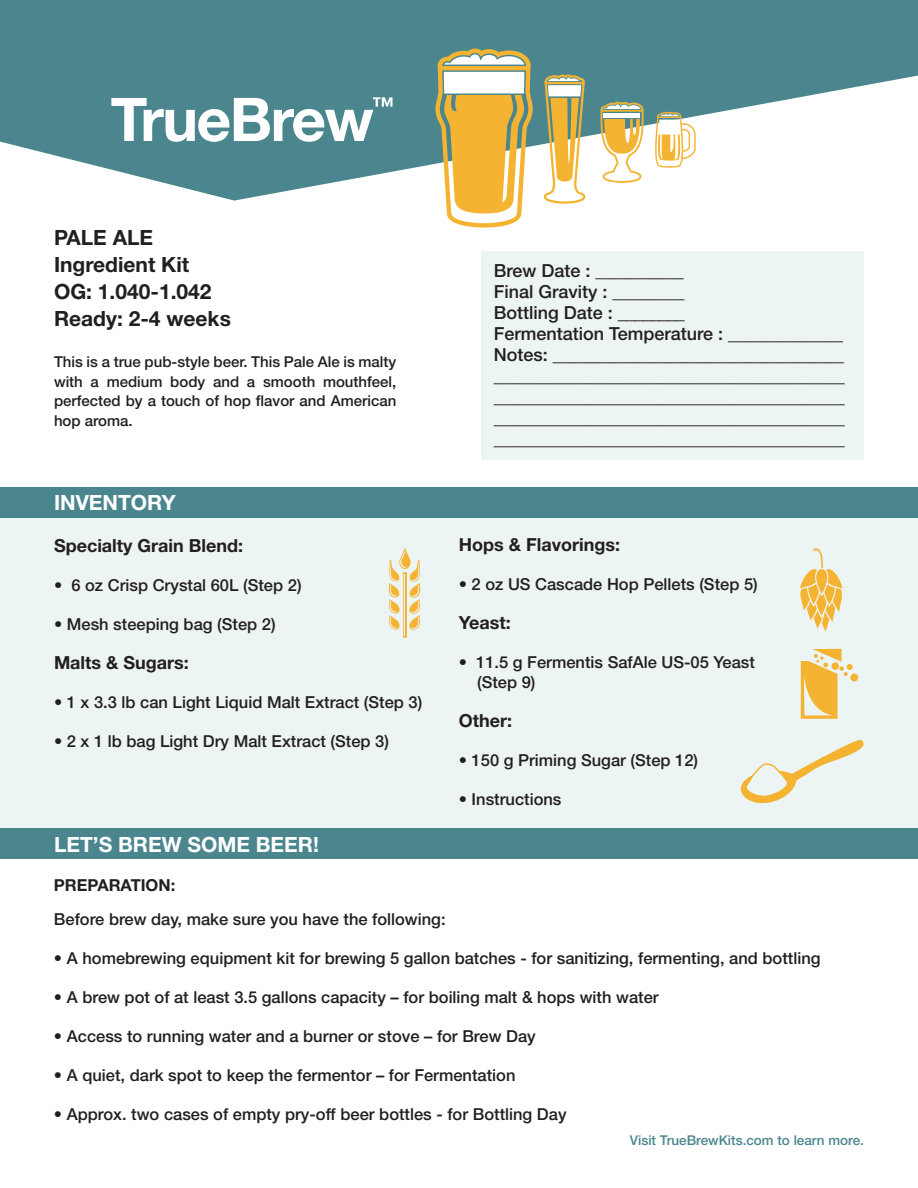
<style>
.page{position:relative;width:918px;height:1188px;background:#fff}
.page>*{position:absolute;margin:0;border:0;box-sizing:border-box;transform-origin:0 0}
.t1{font:700 21px/27px "Helvetica Neue";color:#231f20}
.t2{font:700 21px "Helvetica Neue";color:#fff}
.t3{font:500 18px/21px "Helvetica Neue";color:#231f20}
.t4{font:700 18px "Helvetica Neue";color:#231f20}
.t5{font:500 16.5px/19.5px "Helvetica Neue";color:#231f20}
.t6{font:700 16.5px "Helvetica Neue";color:#231f20}
.t7{font:500 15px/19.5px "Helvetica Neue";color:#231f20;text-align:justify}
.t8{font:500 13.5px "Helvetica Neue";color:#4b868e}
</style>
<div class="page">
<div style="left:482px;top:252px;width:382px;height:208px;background:#edf4f4"></div>
<div style="left:0;top:513px;width:918px;height:320px;background:#edf4f4"></div>
<svg style="left:0;top:0;width:918px;height:201px;fill:#4b868e"></svg>
<svg style="left:111px;top:97px;width:281px;height:46px"></svg>
<svg style="left:435px;top:49px;width:98px;height:179px"></svg>
<svg style="left:544px;top:74px;width:41px;height:130px"></svg>
<svg style="left:599px;top:102px;width:46px;height:81px"></svg>
<hr style="left:603px;top:113px;width:37px;height:4px;background:#fff">
<svg style="left:654px;top:112px;width:42px;height:56px"></svg>
<div style="left:0;top:488px;width:918px;height:30px;background:#4b868e"></div>
<div style="left:0;top:828px;width:918px;height:31px;background:#4b868e"></div>
<svg style="left:403px;top:631px;width:4px;height:7px"></svg>
<hr style="left:404px;top:574px;width:1px;height:62px;background:#f5b332">
<svg style="left:389px;top:548px;width:31px;height:83px"></svg>
<svg style="left:800px;top:548px;width:43px;height:83px"></svg>
<div style="left:850px;top:674px;width:8px;height:7px;background:#f5b332;border-radius:50%"></div>
<svg style="left:801px;top:649px;width:52px;height:70px"></svg>
<svg style="left:740px;top:739px;width:124px;height:65px"></svg>
<p class="t1" style="left:54px;top:224px;width:178px">PALE ALE<br>Ingredient Kit<br>OG: 1.040-1.042<br>Ready: 2-4 weeks</p>
<p class="t7" style="left:54px;top:352px;width:344px">This is a true pub-style beer. This Pale Ale is malty with a medium body and a smooth mouthfeel, perfected by a touch of hop flavor and American hop aroma.</p>
<p class="t2" style="left:54px;top:489px;width:123px">INVENTORY</p>
<p class="t4" style="left:54px;top:534px;width:191px">Specialty Grain Blend:</p>
<p class="t5" style="left:54px;top:575px;width:249px">• 6 oz Crisp Crystal 60L (Step 2)</p>
<p class="t5" style="left:54px;top:614px;width:223px">• Mesh steeping bag (Step 2)</p>
<p class="t4" style="left:54px;top:651px;width:136px">Malts &amp; Sugars:</p>
<p class="t5" style="left:54px;top:692px;width:370px">• 1 x 3.3 lb can Light Liquid Malt Extract (Step 3)</p>
<p class="t5" style="left:54px;top:731px;width:336px">• 2 x 1 lb bag Light Dry Malt Extract (Step 3)</p>
<p class="t2" style="left:54px;top:832px;width:266px">LET’S BREW SOME BEER!</p>
<p class="t6" style="left:54px;top:875px;width:123px">PREPARATION:</p>
<p class="t3" style="left:494px;top:260px;width:352px">Brew Date : __________<br>Final Gravity : ________<br>Bottling Date : ________<br>Fermentation Temperature : _____________ Notes: _________________________________ _______________________________________ _______________________________________ _______________________________________ _______________________________________</p>
<p class="t4" style="left:459px;top:534px;width:163px">Hops &amp; Flavorings:</p>
<p class="t5" style="left:459px;top:575px;width:300px">• 2 oz US Cascade Hop Pellets (Step 5)</p>
<p class="t4" style="left:459px;top:612px;width:54px">Yeast:</p>
<p class="t5" style="left:477px;top:653px;width:279px;text-indent:-18px">• 11.5 g Fermentis SafAle US-05 Yeast (Step 9)</p>
<p class="t4" style="left:459px;top:709px;width:55px">Other:</p>
<p class="t5" style="left:459px;top:750px;width:241px">• 150 g Priming Sugar (Step 12)</p>
<p class="t5" style="left:459px;top:789px;width:104px">• Instructions</p>
<p class="t5" style="left:54px;top:909px;width:393px">Before brew day, make sure you have the following:</p>
<p class="t5" style="left:54px;top:948px;width:768px">• A homebrewing equipment kit for brewing 5 gallon batches - for sanitizing, fermenting, and bottling</p>
<p class="t5" style="left:54px;top:987px;width:606px">• A brew pot of at least 3.5 gallons capacity – for boiling malt &amp; hops with water</p>
<p class="t5" style="left:54px;top:1026px;width:483px">• Access to running water and a burner or stove – for Brew Day</p>
<p class="t5" style="left:54px;top:1065px;width:463px">• A quiet, dark spot to keep the fermentor – for Fermentation</p>
<p class="t5" style="left:54px;top:1104px;width:514px">• Approx. two cases of empty pry-off beer bottles - for Bottling Day</p>
<p class="t8" style="left:630px;top:1132px;width:236px">Visit TrueBrewKits.com to learn more.</p>
</div>
